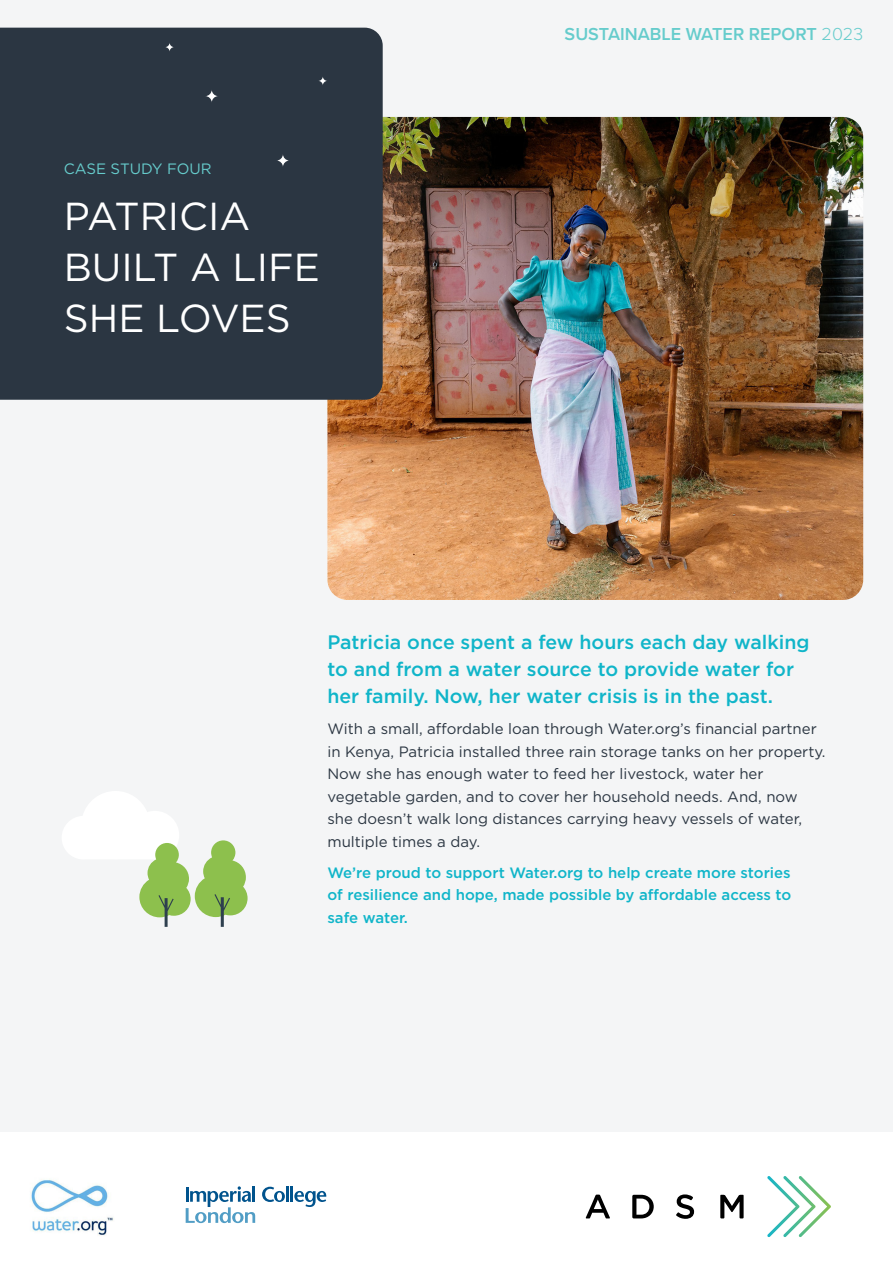
<style>
.page{position:relative;width:893px;height:1263px;background:#fff}
.page>*{position:absolute;margin:0;border:0;box-sizing:border-box;transform-origin:0 0}
.t1{font:39px/51px "Gotham";color:#fff}
.t2{font:500 19.5px/27px "Gotham";color:#10b5c9}
.t3{font:600 18px "Proxima Nova";color:#6cc}
.t4{font:15px/22.5px "Gotham";color:#2b3642}
.t5{font:500 15px/22.5px "Gotham";color:#10b5c9;text-align:justify}
.t6{font:15px "Gotham";color:#6cc}
.s1{font-weight:300}
</style>
<div class="page">
<div style="left:0;top:0;width:893px;height:1131px;background:#f4f5f6"></div>
<img style="left:30px;top:1179px;width:84px;height:56px">
<svg style="left:585px;top:1194px;width:25px;height:24px"></svg>
<svg style="left:720px;top:1195px;width:24px;height:23px"></svg>
<svg style="left:632px;top:1195px;width:22px;height:23px"></svg>
<svg style="left:676px;top:1194px;width:18px;height:25px"></svg>
<svg style="left:767px;top:1176px;width:64px;height:61px"></svg>
<img style="left:327px;top:117px;width:536px;height:483px">
<div style="left:0;top:28px;width:383px;height:372px;background:#2b3642"></div>
<svg style="left:205px;top:90px;width:13px;height:13px"></svg>
<svg style="left:276px;top:154px;width:13px;height:13px"></svg>
<svg style="left:165px;top:43px;width:9px;height:9px"></svg>
<svg style="left:318px;top:76px;width:9px;height:10px"></svg>
<svg style="left:62px;top:791px;width:186px;height:136px"></svg>
<svg style="left:262px;top:1187px;width:23px;height:15px"></svg>
<hr style="left:286px;top:1186px;width:3px;height:16px;background:#00538d">
<hr style="left:290px;top:1186px;width:3px;height:16px;background:#00538d">
<svg style="left:294px;top:1191px;width:32px;height:16px"></svg>
<svg style="left:186px;top:1186px;width:69px;height:37px"></svg>
<p class="t6" style="left:64px;top:159px;width:149px">CASE STUDY FOUR</p>
<p class="t1" style="left:64px;top:190px;width:258px">PATRICIA<br>BUILT A LIFE<br>SHE LOVES</p>
<p class="t3" style="left:565px;top:20px;width:300px">SUSTAINABLE WATER REPORT <span class="s1">2023</span></p>
<p class="t2" style="left:327px;top:628px;width:484px">Patricia once spent a few hours each day walking to and from a water source to provide water for her family. Now, her water crisis is in the past.</p>
<p class="t4" style="left:327px;top:717px;width:500px">With a small, affordable loan through Water.org’s financial partner in Kenya, Patricia installed three rain storage tanks on her property.<br>Now she has enough water to feed her livestock, water her vegetable garden, and to cover her household needs. And, now she doesn’t walk long distances carrying heavy vessels of water, multiple times a day.</p>
<p class="t5" style="left:327px;top:861px;width:465px">We’re proud to support Water.org to help create more stories of resilience and hope, made possible by affordable access to safe water.</p>
</div>
